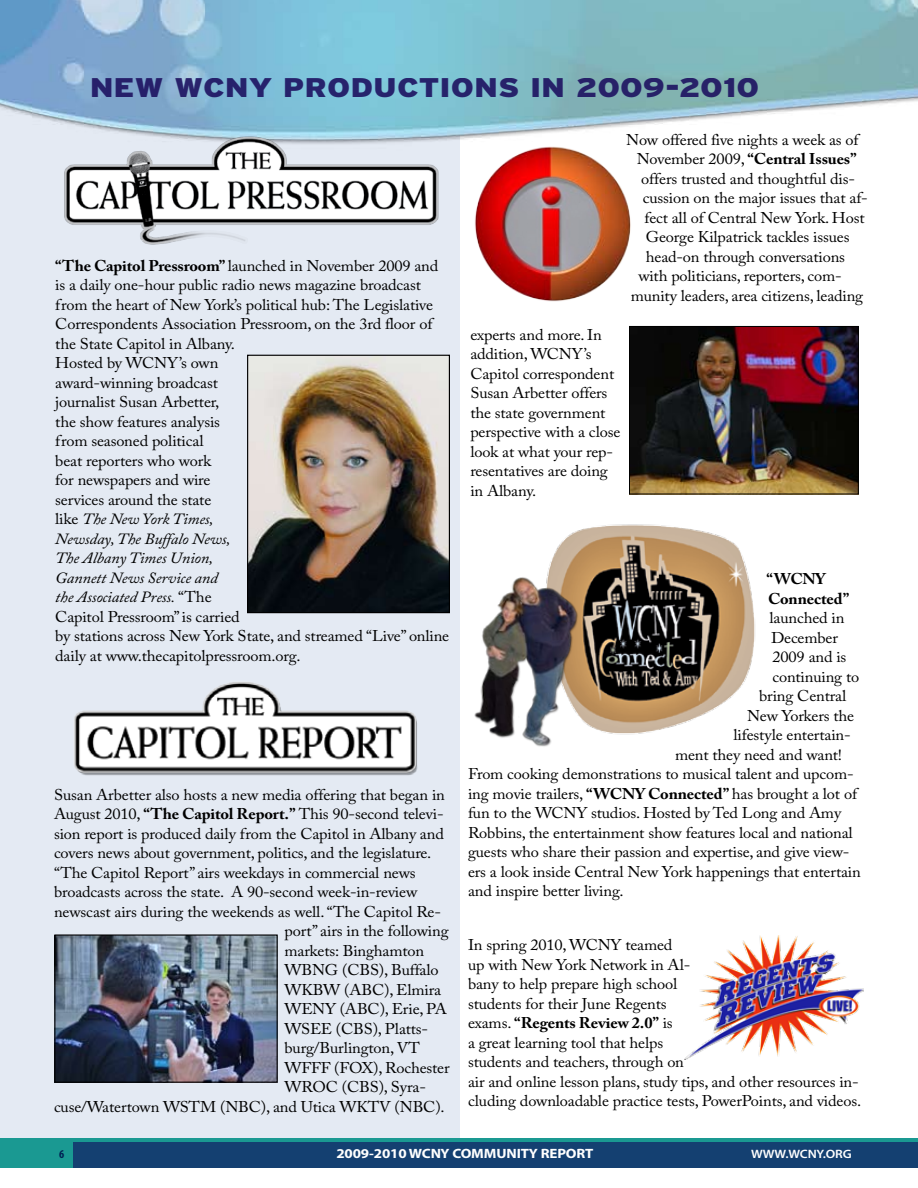
<style>
.page{position:relative;width:918px;height:1188px;background:#fff}
.page>*{position:absolute;margin:0;border:0;box-sizing:border-box;transform-origin:0 0}
.t1{font:27px "PBS Explorer L3 Header";letter-spacing:-.065em;color:#1d1160;scale:1.17 1}
.t2{font:15.6px/19.5px "Adobe Caslon Pro";letter-spacing:-.01em;color:#000;scale:1.06 1}
.t3{font:700 15.6px/19.5px "Adobe Caslon Pro";letter-spacing:-.01em;color:#000;scale:1.06 1}
.t4{font:700 13.5px "Myriad Pro";letter-spacing:-.01em;color:#fff;scale:1.11 1}
.t5{font:600 12.15px "Myriad Pro";letter-spacing:-.01em;color:#fff;scale:1.11 1}
.t6{font:700 condensed 12px "Myriad Pro";color:#002052}
.s1{font-weight:700}
.s2{font-style:italic}
.s3{font-weight:400}
</style>
<div class="page">
<div style="left:0;top:46px;width:460px;height:1095px;background:#e4eaf3"></div>
<div style="left:0;top:1141px;width:918px;height:27px;background:#144071"></div>
<div style="left:0;top:1141px;width:72px;height:27px;background:#1a9992"></div>
<img style="left:0;top:0;width:918px;height:141px">
<img style="left:684px;top:936px;width:180px;height:124px">
<img style="left:249px;top:357px;width:199px;height:254px">
<div style="left:247px;top:355px;width:203px;height:258px;border:1px solid #000"></div>
<img style="left:548px;top:524px;width:207px;height:211px">
<img style="left:631px;top:328px;width:226px;height:164px">
<div style="left:629px;top:326px;width:230px;height:168px;border:1px solid #000"></div>
<img style="left:474px;top:569px;width:116px;height:178px">
<img style="left:58px;top:131px;width:386px;height:114px">
<img style="left:56px;top:936px;width:220px;height:145px">
<div style="left:54px;top:934px;width:224px;height:149px;border:1px solid #000"></div>
<img style="left:74px;top:682px;width:344px;height:94px">
<img style="left:475px;top:146px;width:156px;height:156px">
<hr style="left:0;top:1138px;width:918px;height:4px;background:#1a9992">
<h1 class="t1" style="left:89px;top:73px;width:576px">NEW WCNY PRODUCTIONS IN 2009-2010</h1>
<p class="t2" style="left:55px;top:256px;width:373px"><span class="s1">“The Capitol Pressroom”</span> launched in November 2009 and is a daily one-hour public radio news magazine broadcast from the heart of New York’s political hub: The Legislative Correspondents Association Pressroom, on the 3rd floor of the State Capitol in Albany.<br>Hosted by WCNY’s own<br>award-winning broadcast<br>journalist Susan Arbetter,<br>the show features analysis<br>from seasoned political<br>beat reporters who work<br>for newspapers and wire<br>services around the state<br>like <span class="s2">The New York Times,<br>Newsday, The Buffalo News,<br>The Albany Times Union,<br>Gannett News Service and<br>the Associated Press.</span> “The<br>Capitol Pressroom” is carried<br>by stations across New York State, and streamed “Live” online daily at www.thecapitolpressroom.org.</p>
<p class="t2" style="left:54px;top:785px;width:370px">Susan Arbetter also hosts a new media offering that began in</p>
<p class="t2" style="left:54px;top:804px;width:369px">August 2010, <span class="s1">“The Capitol Report.”</span> This 90-second televi-</p>
<p class="t2" style="left:54px;top:824px;width:369px">sion report is produced daily from the Capitol in Albany and</p>
<p class="t2" style="left:54px;top:843px;width:358px">covers news about government, politics, and the legislature.</p>
<p class="t2" style="left:54px;top:863px;width:343px">“The Capitol Report” airs weekdays in commercial news</p>
<p class="t2" style="left:54px;top:882px;width:344px">broadcasts across the state. A 90-second week-in-review</p>
<p class="t2" style="left:54px;top:902px;width:367px">newscast airs during the weekends as well. “The Capitol Re-</p>
<p class="t2" style="left:284px;top:921px;width:156px">port” airs in the following</p>
<p class="t2" style="left:284px;top:941px;width:133px">markets: Binghamton</p>
<p class="t2" style="left:284px;top:960px;width:147px">WBNG (CBS), Buffalo</p>
<p class="t2" style="left:284px;top:980px;width:149px">WKBW (ABC), Elmira</p>
<p class="t2" style="left:284px;top:999px;width:155px">WENY (ABC), Erie, PA</p>
<p class="t2" style="left:284px;top:1019px;width:137px">WSEE (CBS), Platts-</p>
<p class="t2" style="left:284px;top:1038px;width:129px">burg/Burlington, VT</p>
<p class="t2" style="left:284px;top:1058px;width:157px">WFFF (FOX), Rochester</p>
<p class="t2" style="left:284px;top:1077px;width:135px">WROC (CBS), Syra-</p>
<p class="t2" style="left:54px;top:1097px;width:370px">cuse/Watertown WSTM (NBC), and Utica WKTV (NBC).</p>
<p class="t2" style="left:626px;top:130px;width:221px">Now offered five nights a week as of</p>
<p class="t3" style="left:637px;top:149px;width:209px"><span class="s3">November 2009,</span> “Central Issues”</p>
<p class="t2" style="left:641px;top:169px;width:203px">offers trusted and thoughtful dis-</p>
<p class="t2" style="left:643px;top:188px;width:214px">cussion on the major issues that af-</p>
<p class="t2" style="left:644px;top:208px;width:209px">fect all of Central New York. Host</p>
<p class="t2" style="left:646px;top:227px;width:194px">George Kilpatrick tackles issues</p>
<p class="t2" style="left:646px;top:247px;width:189px">head-on through conversations</p>
<p class="t2" style="left:638px;top:266px;width:193px">with politicians, reporters, com-</p>
<p class="t2" style="left:631px;top:286px;width:221px">munity leaders, area citizens, leading</p>
<p class="t2" style="left:470px;top:325px;width:143px">experts and more. In addition, WCNY’s<br>Capitol correspondent<br>Susan Arbetter offers the state government perspective with a close look at what your rep&shy;resentatives are doing in Albany.</p>
<p class="t3" style="left:767px;top:569px;width:80px">“WCNY<br>Connected”</p>
<p class="t2" style="left:770px;top:608px;width:72px">launched in</p>
<p class="t2" style="left:771px;top:628px;width:65px">December</p>
<p class="t2" style="left:773px;top:647px;width:71px">2009 and is</p>
<p class="t2" style="left:773px;top:667px;width:83px">continuing to</p>
<p class="t2" style="left:759px;top:686px;width:84px">bring Central</p>
<p class="t2" style="left:747px;top:706px;width:103px">New Yorkers the</p>
<p class="t2" style="left:734px;top:725px;width:112px">lifestyle entertain-</p>
<p class="t2" style="left:675px;top:745px;width:159px">ment they need and want!</p>
<p class="t2" style="left:468px;top:764px;width:365px">From cooking demonstrations to musical talent and upcom-</p>
<p class="t2" style="left:468px;top:784px;width:369px">ing movie trailers, <span class="s1">“WCNY Connected”</span> has brought a lot of</p>
<p class="t2" style="left:468px;top:803px;width:354px">fun to the WCNY studios. Hosted by Ted Long and Amy</p>
<p class="t2" style="left:468px;top:823px;width:364px">Robbins, the entertainment show features local and national</p>
<p class="t2" style="left:468px;top:842px;width:361px">guests who share their passion and expertise, and give view-</p>
<p class="t2" style="left:468px;top:862px;width:372px">ers a look inside Central New York happenings that entertain</p>
<p class="t2" style="left:468px;top:881px;width:148px">and inspire better living.</p>
<p class="t2" style="left:468px;top:935px;width:372px">In spring 2010, WCNY teamed<br>up with New York Network in Al-<br>bany to help prepare high school<br>students for their June Regents<br>exams. <span class="s1">“Regents Review 2.0”</span> is<br>a great learning tool that helps<br>students and teachers, through on<br>air and online lesson plans, study tips, and other resources in&shy;cluding downloadable practice tests, PowerPoints, and videos.</p>
<p class="t6" style="left:59px;top:1147px;width:7px">6</p>
<p class="t4" style="left:336px;top:1145px;width:233px">2009-2010 WCNY COMMUNITY REPORT</p>
<p class="t5" style="left:751px;top:1146px;width:92px">WWW.WCNY.ORG</p>
</div>
